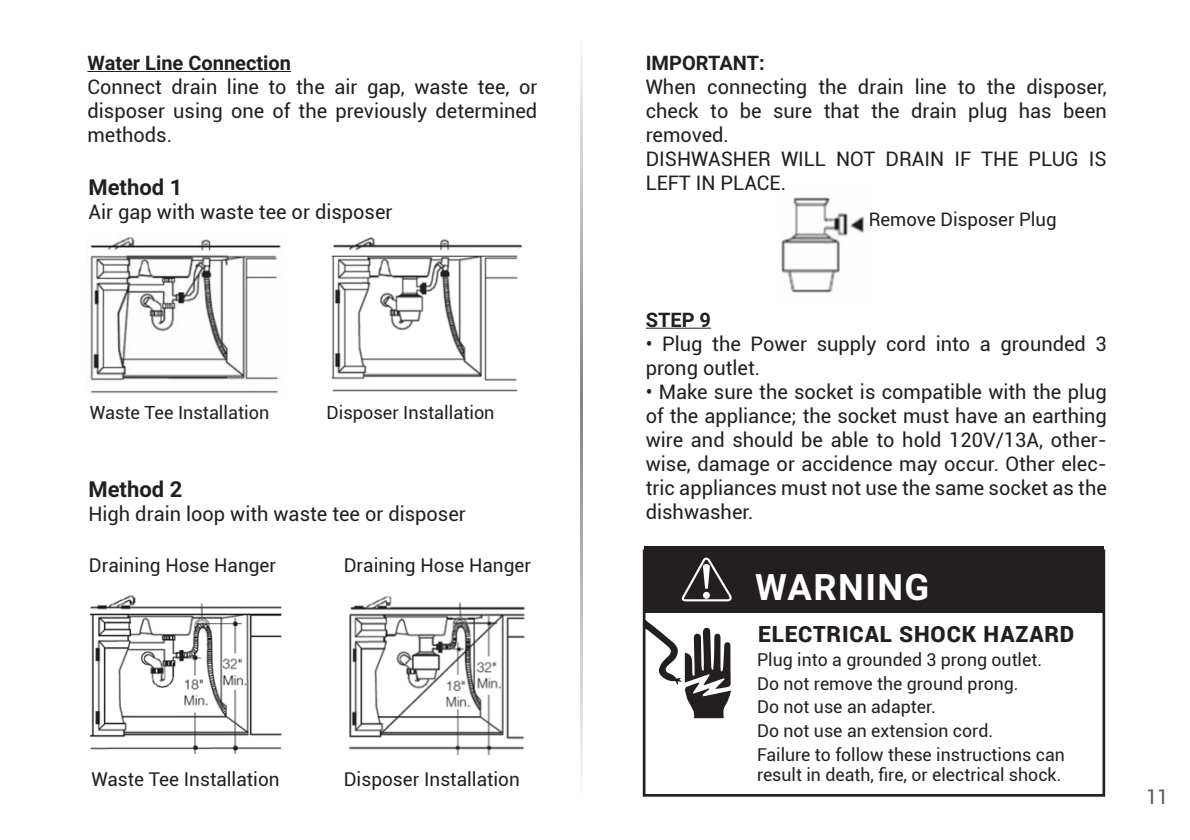
<style>
.page{position:relative;width:1190px;height:840px;background:#fff}
.page>*{position:absolute;margin:0;border:0;box-sizing:border-box;transform-origin:0 0}
.t1{font:700 36.4px "Roboto";letter-spacing:.04em;color:#fff}
.t2{font:900 22.2px "Roboto";letter-spacing:.04em;color:#231f20}
.t3{font:700 22px "Roboto";color:#231f20}
.t4{font:20px/24px "Roboto";color:#231f20}
.t5{font:700 20px "Roboto";color:#231f20}
.t6{font:20px "Roboto";color:#58595b}
.t7{font:19px "Roboto";color:#231f20}
.t8{font:18.6px "Roboto";color:#231f20}
.t9{font:18.2px "Roboto";color:#231f20}
.t10{font:17.8px/23.6px "Roboto";color:#231f20}
</style>
<div class="page">
<div style="left:642px;top:549px;width:462px;height:247px;border:3px solid #231f20"></div>
<img style="left:781px;top:197px;width:84px;height:96px">
<div style="left:644px;top:545px;width:459px;height:67px;background:#231f20"></div>
<svg style="left:681px;top:557px;width:51px;height:44px"></svg>
<svg style="left:702px;top:591px;width:7px;height:7px"></svg>
<hr style="left:645px;top:327px;width:66px;height:1px;background:#231f20">
<hr style="left:87px;top:71px;width:204px;height:1px;background:#231f20">
<img style="left:86px;top:236px;width:195px;height:158px">
<img style="left:331px;top:237px;width:191px;height:155px">
<img style="left:90px;top:595px;width:192px;height:159px">
<img style="left:349px;top:595px;width:176px;height:161px">
<svg style="left:642px;top:619px;width:89px;height:98px"></svg>
<svg style="left:581px;top:56px;width:1px;height:720px"></svg>
<p class="t5" style="left:87px;top:49px;width:205px">Water Line Connection</p>
<p class="t4" style="left:87px;top:74px;width:451px;text-align:justify">Connect drain line to the air gap, waste tee, or disposer using one of the previously determined methods.</p>
<p class="t3" style="left:88px;top:171px;width:95px">Method 1</p>
<p class="t4" style="left:88px;top:199px;width:305px">Air gap with waste tee or disposer</p>
<p class="t9" style="left:90px;top:399px;width:181px">Waste Tee Installation</p>
<p class="t9" style="left:326px;top:399px;width:169px">Disposer Installation</p>
<p class="t3" style="left:88px;top:473px;width:95px">Method 2</p>
<p class="t4" style="left:88px;top:501px;width:379px">High drain loop with waste tee or disposer</p>
<p class="t7" style="left:89px;top:552px;width:189px">Draining Hose Hanger</p>
<p class="t7" style="left:344px;top:552px;width:189px">Draining Hose Hanger</p>
<p class="t7" style="left:91px;top:765px;width:190px">Waste Tee Installation</p>
<p class="t7" style="left:344px;top:765px;width:177px">Disposer Installation</p>
<p class="t5" style="left:645px;top:49px;width:120px">IMPORTANT:</p>
<p class="t4" style="left:645px;top:74px;width:462px">When connecting the drain line to the disposer, check to be sure that the drain plug has been removed.<br>DISHWASHER WILL NOT DRAIN IF THE PLUG IS<br>LEFT IN PLACE.</p>
<p class="t8" style="left:868px;top:206px;width:189px">Remove Disposer Plug</p>
<p class="t5" style="left:645px;top:305px;width:67px">STEP 9</p>
<p class="t4" style="left:645px;top:331px;width:462px">• Plug the Power supply cord into a grounded 3 prong outlet.</p>
<p class="t4" style="left:645px;top:379px;width:462px;text-align:justify">• Make sure the socket is compatible with the plug of the appliance; the socket must have an earthing wire and should be able to hold 120V/13A, other&shy;wise, damage or accidence may occur. Other elec&shy;tric appliances must not use the same socket as the dishwasher.</p>
<h1 class="t1" style="left:754px;top:561px;width:176px">WARNING</h1>
<p class="t2" style="left:758px;top:617px;width:317px">ELECTRICAL SHOCK HAZARD</p>
<p class="t10" style="left:756px;top:647px;width:309px">Plug into a grounded 3 prong outlet.<br>Do not remove the ground prong.<br>Do not use an adapter.<br>Do not use an extension cord.<br>Failure to follow these instructions can</p>
<p class="t10" style="left:756px;top:761px;width:306px">result in death, fire, or electrical shock.</p>
<p class="t6" style="left:1145px;top:782px;width:24px">11</p>
</div>
